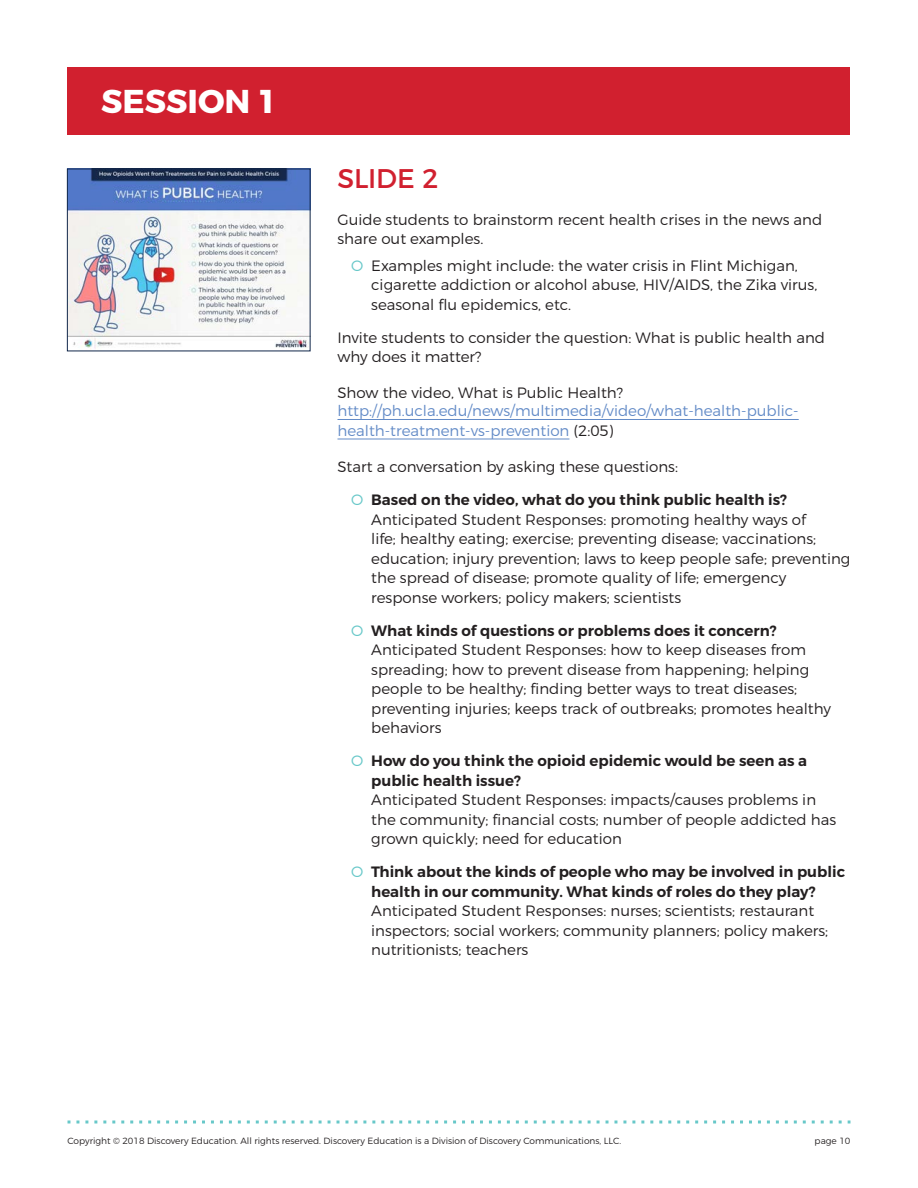
<style>
.page{position:relative;width:918px;height:1188px;background:#fff}
.page>*{position:absolute;margin:0;border:0;box-sizing:border-box;transform-origin:0 0}
.t1{font:700 33px "Montserrat";color:#fff}
.Body_Copy{font:27px "Montserrat";letter-spacing:-.005em;color:#d1202f}
.Body_Copy-2{font:300 15px/19.5px "Montserrat";color:#231f20}
.Body_Copy-3{font:300 15px/18px "Montserrat";color:#638bc7}
.t2{font:300 9px "Montserrat";color:#231f20}
.s1{color:#68c8c9}
.s2{color:#231f20}
.s3{font-weight:600}
</style>
<div class="page">
<svg style="left:68px;top:1120px;width:782px;height:4px"></svg>
<img style="left:69px;top:171px;width:239px;height:178px">
<div style="left:67px;top:169px;width:243px;height:182px;border:1px solid #11274a"></div>
<div style="left:68px;top:68px;width:782px;height:67px;background:#d1202f"></div>
<hr style="left:338px;top:419px;width:461px;height:1px;background:#638bc7">
<hr style="left:338px;top:439px;width:231px;height:1px;background:#638bc7">
<p class="t1" style="left:101px;top:81px;width:174px">SESSION 1</p>
<p class="Body_Copy" style="left:338px;top:162px;width:102px">SLIDE 2</p>
<p class="Body_Copy-2" style="left:338px;top:210px;width:486px">Guide students to brainstorm recent health crises in the news and share out examples.</p>
<p class="Body_Copy-2" style="left:371px;top:255px;width:448px;text-indent:-20px"><span class="s1">O</span> Examples might include: the water crisis in Flint Michigan, cigarette addiction or alcohol abuse, HIV/AIDS, the Zika virus, seasonal flu epidemics, etc.</p>
<p class="Body_Copy-2" style="left:338px;top:327px;width:489px">Invite students to consider the question: What is public health and why does it matter?</p>
<p class="Body_Copy-3" style="left:338px;top:384px;width:463px"><span class="s2">Show the video, What is Public Health? </span>http://ph.ucla.edu/news/multimedia/video/what-health-public-</p>
<p class="Body_Copy-3" style="left:338px;top:421px;width:278px">health-treatment-vs-prevention <span class="s2">(2:05)</span></p>
<p class="Body_Copy-2" style="left:338px;top:457px;width:342px">Start a conversation by asking these questions:</p>
<p class="Body_Copy-2" style="left:371px;top:490px;width:481px;text-indent:-20px"><span class="s1">O</span> <span class="s3">Based on the video, what do you think public health is?<br></span>Anticipated Student Responses: promoting healthy ways of<br>life; healthy eating; exercise; preventing disease; vaccinations; education; injury prevention; laws to keep people safe; preventing the spread of disease; promote quality of life; emergency response workers; policy makers; scientists</p>
<p class="Body_Copy-2" style="left:371px;top:621px;width:461px;text-indent:-20px"><span class="s1">O</span> <span class="s3">What kinds of questions or problems does it concern?<br></span>Anticipated Student Responses: how to keep diseases from spreading; how to prevent disease from happening; helping people to be healthy; finding better ways to treat diseases; preventing injuries; keeps track of outbreaks; promotes healthy behaviors</p>
<p class="Body_Copy-2" style="left:371px;top:751px;width:466px;text-indent:-20px"><span class="s1">O</span> <span class="s3">How do you think the opioid epidemic would be seen as a public health issue?<br></span>Anticipated Student Responses: impacts/causes problems in the community; financial costs; number of people addicted has grown quickly; need for education</p>
<p class="Body_Copy-2" style="left:371px;top:862px;width:475px;text-indent:-20px"><span class="s1">O</span> <span class="s3">Think about the kinds of people who may be involved in public health in our community. What kinds of roles do they play?<br></span>Anticipated Student Responses: nurses; scientists; restaurant inspectors; social workers; community planners; policy makers; nutritionists; teachers</p>
<p class="t2" style="left:68px;top:1136px;width:555px">Copyright © 2018 Discovery Education. All rights reserved. Discovery Education is a Division of Discovery Communications, LLC.</p>
<p class="t2" style="left:815px;top:1136px;width:37px">page 10</p>
</div>
